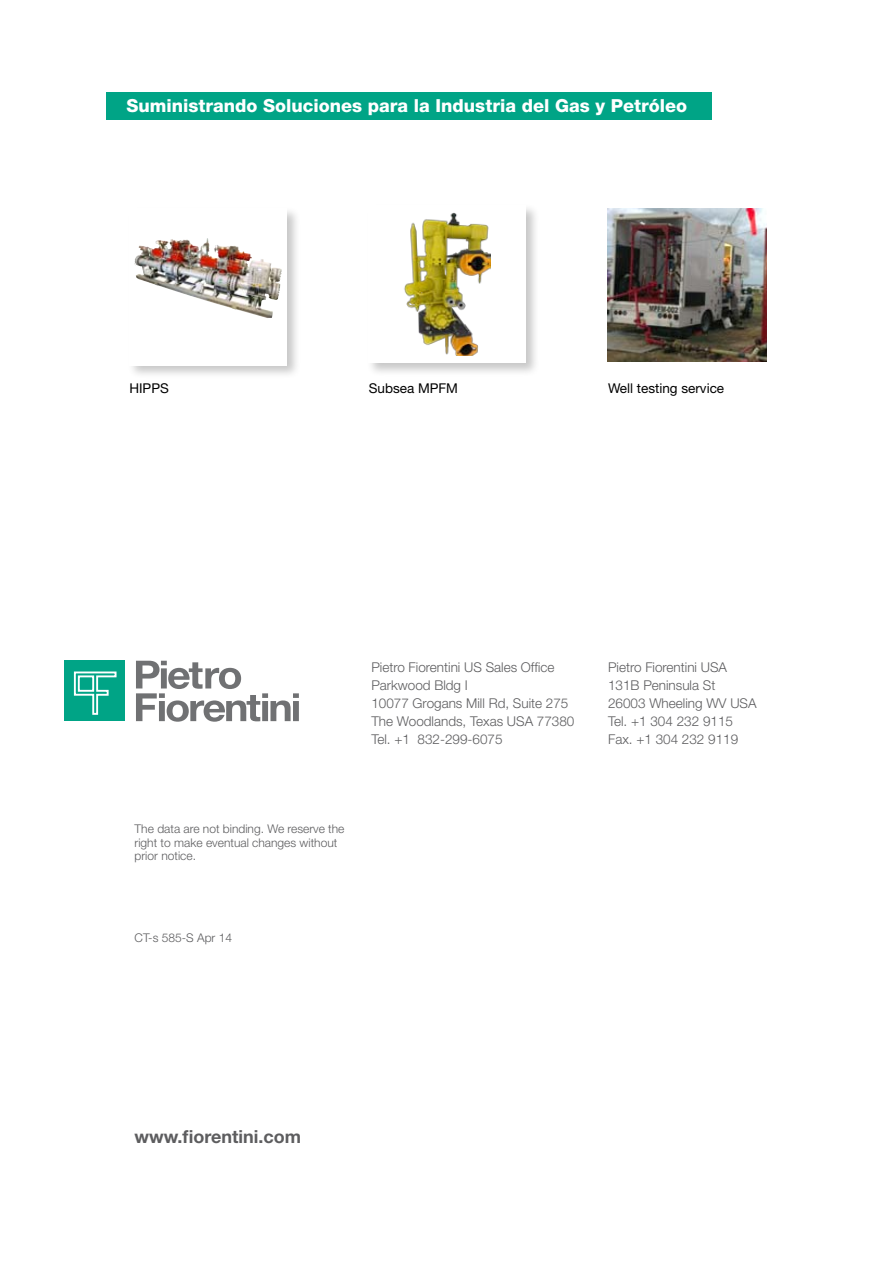
<style>
.page{position:relative;width:893px;height:1263px;background:#fff}
.page>*{position:absolute;margin:0;border:0;box-sizing:border-box;transform-origin:0 0}
.t1{font:800 18px "Helvetica Neue";color:#fff}
.t2{font:700 18px "Helvetica Neue";color:#5d5d5f}
.t3{font:300 13.5px/18px "Helvetica Neue";color:#5d5d5f}
.t4{font:13.5px "Helvetica Neue";color:#000}
.t5{font:300 12px/13.5px "Helvetica Neue";color:#5d5d5f}
</style>
<div class="page">
<div style="left:64px;top:660px;width:60px;height:61px;background:#00a486"></div>
<svg style="left:73px;top:671px;width:44px;height:44px"></svg>
<svg style="left:136px;top:661px;width:163px;height:61px"></svg>
<div style="left:106px;top:92px;width:606px;height:27px;background:#00a486"></div>
<div style="left:127px;top:206px;width:180px;height:179px;background:#000;opacity:.22"></div>
<img style="left:129px;top:208px;width:157px;height:157px">
<div style="left:367px;top:203px;width:179px;height:180px;background:#000;opacity:.22"></div>
<div style="left:369px;top:206px;width:157px;height:157px;background:#fff"></div>
<img style="left:156px;top:238px;width:51px;height:13px">
<img style="left:404px;top:213px;width:86px;height:143px">
<img style="left:607px;top:208px;width:160px;height:154px">
<h1 class="t1" style="left:126px;top:95px;width:562px">Suministrando Soluciones para la Industria del Gas y Petróleo</h1>
<p class="t4" style="left:369px;top:380px;width:91px">Subsea MPFM</p>
<p class="t4" style="left:129px;top:380px;width:41px">HIPPS</p>
<p class="t4" style="left:608px;top:380px;width:117px">Well testing service</p>
<p class="t3" style="left:371px;top:658px;width:205px">Pietro Fiorentini US Sales Office<br>Parkwood Bldg I<br>10077 Grogans Mill Rd, Suite 275<br>The Woodlands, Texas USA 77380<br>Tel. +1 832-299-6075</p>
<p class="t3" style="left:608px;top:658px;width:150px">Pietro Fiorentini USA<br>131B Peninsula St<br>26003 Wheeling WV USA<br>Tel. +1 304 232 9115<br>Fax. +1 304 232 9119</p>
<p class="t5" style="left:135px;top:822px;width:211px">The data are not binding. We reserve the right to make eventual changes without prior notice.</p>
<p class="t5" style="left:135px;top:931px;width:99px">CT-s 585-S Apr 14</p>
<h1 class="t2" style="left:135px;top:1126px;width:168px">www.fiorentini.com</h1>
</div>
